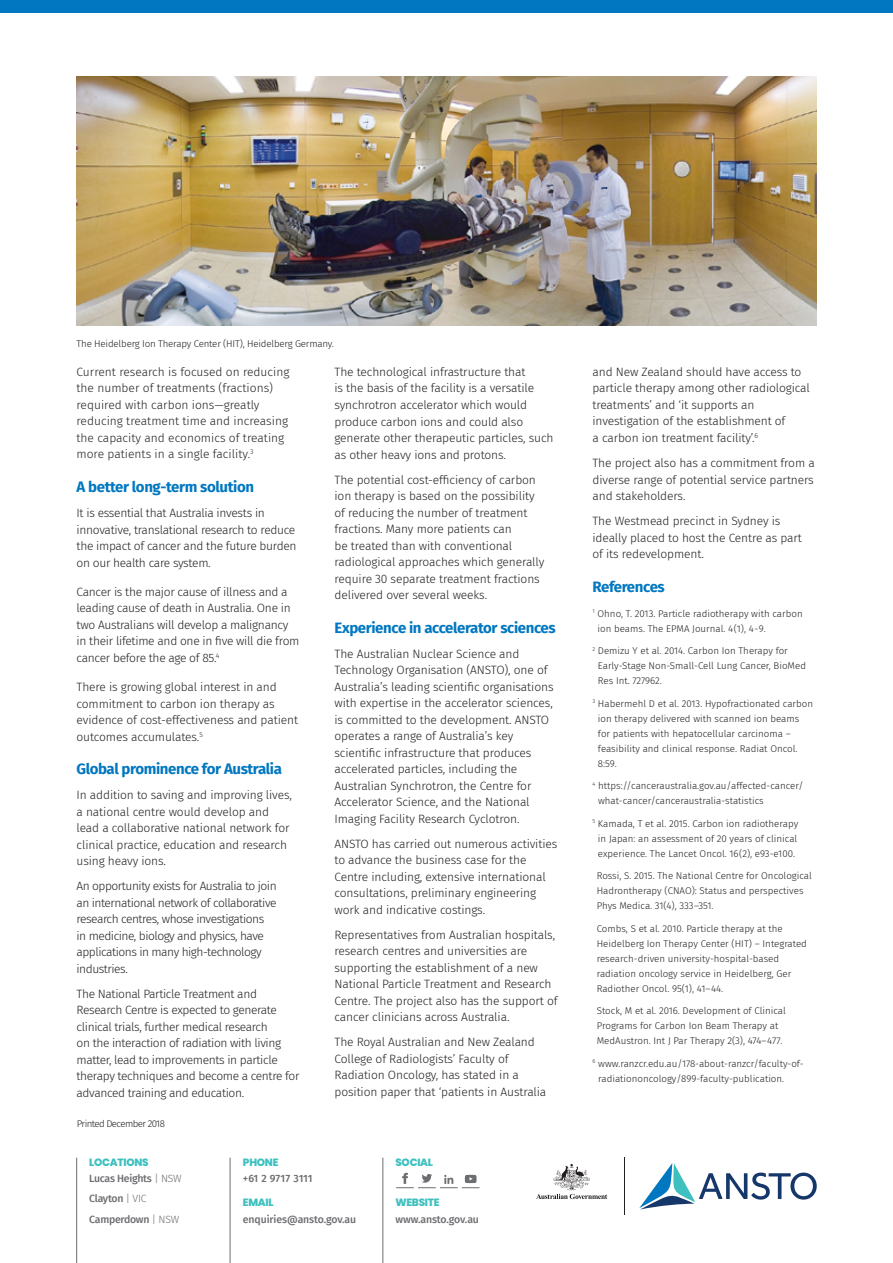
<style>
.page{position:relative;width:893px;height:1263px;background:#fff}
.page>*{position:absolute;margin:0;border:0;box-sizing:border-box;transform-origin:0 0}
.t1{font:700 15px "Fira Sans";letter-spacing:-.025em;color:#0077c0}
.t2{font:300 12px/16.5px "Fira Sans";letter-spacing:-.01em;color:#231f20}
.t3{font:300 12px/16.5px "Fira Sans";letter-spacing:-.03em;color:#231f20}
.t4{font:300 12px/16.5px "Fira Sans";letter-spacing:-.04em;color:#231f20}
.t5{font:500 10.5px/20.2px "Fira Sans";letter-spacing:-.025em;color:#6c6d70}
.t6{font:800 10.5px "Poppins";letter-spacing:-.025em;color:#3dc0bf}
.t7{font:300 9.75px/15px "Fira Sans";color:#231f20}
.t8{font:300 9.75px "Fira Sans";letter-spacing:-.02em;color:#231f20}
.t9{font:300 9.75px "Fira Sans";letter-spacing:-.06em;color:#231f20}
.s1{font-weight:300}
</style>
<div class="page">
<hr style="left:624px;top:1158px;width:1px;height:57px;background:#231f20">
<svg style="left:536px;top:1163px;width:71px;height:36px"></svg>
<svg style="left:639px;top:1163px;width:178px;height:46px"></svg>
<hr style="left:76px;top:1158px;width:1px;height:105px;background:#6c6d70">
<hr style="left:230px;top:1158px;width:1px;height:105px;background:#6c6d70">
<hr style="left:383px;top:1158px;width:1px;height:105px;background:#6c6d70">
<svg style="left:396px;top:1173px;width:83px;height:15px"></svg>
<img style="left:77px;top:77px;width:740px;height:248px">
<div style="left:0;top:0;width:893px;height:12px;background:#0077c0"></div>
<p class="t8" style="left:77px;top:336px;width:259px">The Heidelberg Ion Therapy Center (HIT), Heidelberg Germany.</p>
<p class="t2" style="left:77px;top:363px;width:214px">Current research is focused on reducing the number of treatments (fractions) required with carbon ions—greatly reducing treatment time and increasing the capacity and economics of treating more patients in a single facility.<sup>3</sup></p>
<p class="t1" style="left:77px;top:474px;width:179px">A better long-term solution</p>
<p class="t2" style="left:77px;top:504px;width:222px">It is essential that Australia invests in innovative, translational research to reduce the impact of cancer and the future burden on our health care system.</p>
<p class="t2" style="left:77px;top:583px;width:224px">Cancer is the major cause of illness and a leading cause of death in Australia. One in two Australians will develop a malignancy in their lifetime and one in five will die from cancer before the age of 85.<sup>4</sup></p>
<p class="t2" style="left:77px;top:678px;width:223px">There is growing global interest in and commitment to carbon ion therapy as evidence of cost-effectiveness and patient outcomes accumulates.<sup>5</sup></p>
<p class="t1" style="left:77px;top:756px;width:207px">Global prominence for Australia</p>
<p class="t2" style="left:77px;top:786px;width:217px">In addition to saving and improving lives, a national centre would develop and lead a collaborative national network for clinical practice, education and research using heavy ions.</p>
<p class="t4" style="left:77px;top:877px;width:202px">An opportunity exists for Australia to join an international network of collaborative research centres, whose investigations in medicine, biology and physics, have applications in many high-technology industries.</p>
<p class="t3" style="left:77px;top:985px;width:224px">The National Particle Treatment and Research Centre is expected to generate clinical trials, further medical research<br>on the interaction of radiation with living matter, lead to improvements in particle therapy techniques and become a centre for advanced training and education.</p>
<p class="t9" style="left:77px;top:1116px;width:90px">Printed December 2018</p>
<p class="t2" style="left:334px;top:363px;width:220px">The technological infrastructure that<br>is the basis of the facility is a versatile synchrotron accelerator which would produce carbon ions and could also generate other therapeutic particles, such as other heavy ions and protons.</p>
<p class="t2" style="left:334px;top:471px;width:211px">The potential cost-efficiency of carbon ion therapy is based on the possibility of reducing the number of treatment fractions. Many more patients can<br>be treated than with conventional radiological approaches which generally require 30 separate treatment fractions delivered over several weeks.</p>
<p class="t1" style="left:334px;top:615px;width:223px">Experience in accelerator sciences</p>
<p class="t2" style="left:334px;top:645px;width:221px">The Australian Nuclear Science and Technology Organisation (ANSTO), one of Australia’s leading scientific organisations with expertise in the accelerator sciences, is committed to the development. ANSTO operates a range of Australia’s key scientific infrastructure that produces accelerated particles, including the Australian Synchrotron, the Centre for Accelerator Science, and the National Imaging Facility Research Cyclotron.</p>
<p class="t2" style="left:334px;top:835px;width:224px">ANSTO has carried out numerous activities to advance the business case for the Centre including, extensive international consultations, preliminary engineering work and indicative costings.</p>
<p class="t2" style="left:334px;top:926px;width:225px">Representatives from Australian hospitals, research centres and universities are supporting the establishment of a new National Particle Treatment and Research Centre. The project also has the support of cancer clinicians across Australia.</p>
<p class="t2" style="left:334px;top:1033px;width:213px">The Royal Australian and New Zealand College of Radiologists’ Faculty of Radiation Oncology, has stated in a position paper that ‘patients in Australia</p>
<p class="t6" style="left:89px;top:1156px;width:61px">LOCATIONS</p>
<p class="t5" style="left:89px;top:1168px;width:94px">Lucas Heights <span class="s1">| NSW<br></span>Clayton <span class="s1">| VIC<br></span>Camperdown <span class="s1">| NSW</span></p>
<p class="t6" style="left:243px;top:1156px;width:37px">PHONE</p>
<p class="t5" style="left:243px;top:1168px;width:71px">+61 2 9717 3111</p>
<p class="t6" style="left:243px;top:1196px;width:32px">EMAIL</p>
<p class="t5" style="left:243px;top:1208px;width:115px">enquiries@ansto.gov.au</p>
<p class="t6" style="left:395px;top:1156px;width:39px">SOCIAL</p>
<p class="t6" style="left:395px;top:1196px;width:46px">WEBSITE</p>
<p class="t5" style="left:395px;top:1208px;width:85px">www.ansto.gov.au</p>
<p class="t2" style="left:592px;top:363px;width:219px">and New Zealand should have access to particle therapy among other radiological treatments’ and ‘it supports an investigation of the establishment of<br>a carbon ion treatment facility’.<sup>6</sup></p>
<p class="t2" style="left:592px;top:454px;width:224px;text-align:justify">The project also has a commitment from a diverse range of potential service partners and stakeholders.</p>
<p class="t2" style="left:592px;top:512px;width:211px">The Westmead precinct in Sydney is ideally placed to host the Centre as part of its redevelopment.</p>
<p class="t1" style="left:592px;top:574px;width:74px">References</p>
<p class="t7" style="left:598px;top:606px;width:207px;text-indent:-5px"><sup>1</sup> Ohno, T. 2013. Particle radiotherapy with carbon ion beams. The EPMA Journal. 4(1), 4-9.</p>
<p class="t7" style="left:598px;top:643px;width:210px;text-indent:-5px"><sup>2</sup> Demizu Y et al. 2014. Carbon Ion Therapy for<br>Early-Stage Non-Small-Cell Lung Cancer, BioMed<br>Res Int. 727962.</p>
<p class="t7" style="left:598px;top:696px;width:217px;text-indent:-5px"><sup>3</sup> Habermehl D et al. 2013. Hypofractionated carbon ion therapy delivered with scanned ion beams for patients with hepatocellular carcinoma – feasibility and clinical response. Radiat Oncol.<br>8:59.</p>
<p class="t7" style="left:598px;top:778px;width:207px;text-indent:-6px"><sup>4</sup> https://canceraustralia.gov.au/affected-cancer/ what-cancer/canceraustralia-statistics</p>
<p class="t7" style="left:592px;top:816px;width:207px;text-align:center"><sup>5</sup> Kamada, T et al. 2015. Carbon ion radiotherapy in Japan: an assessment of 20 years of clinical experience. The Lancet Oncol. 16(2), e93-e100.</p>
<p class="t7" style="left:597px;top:868px;width:217px">Rossi, S. 2015. The National Centre for Oncological<br>Hadrontherapy (CNAO): Status and perspectives<br>Phys Medica. 31(4), 333–351.</p>
<p class="t7" style="left:597px;top:921px;width:212px">Combs, S et al. 2010. Particle therapy at the Heidelberg Ion Therapy Center (HIT) – Integrated research-driven university-hospital-based radiation oncology service in Heidelberg, Ger Radiother Oncol. 95(1), 41–44.</p>
<p class="t7" style="left:597px;top:1003px;width:191px">Stock, M et al. 2016. Development of Clinical<br>Programs for Carbon Ion Beam Therapy at<br>MedAustron. Int J Par Therapy 2(3), 474–477.</p>
<p class="t7" style="left:598px;top:1056px;width:207px;text-indent:-6px"><sup>6</sup> www.ranzcr.edu.au/178-about-ranzcr/faculty-of&shy;radiationoncology/899-faculty-publication.</p>
</div>
